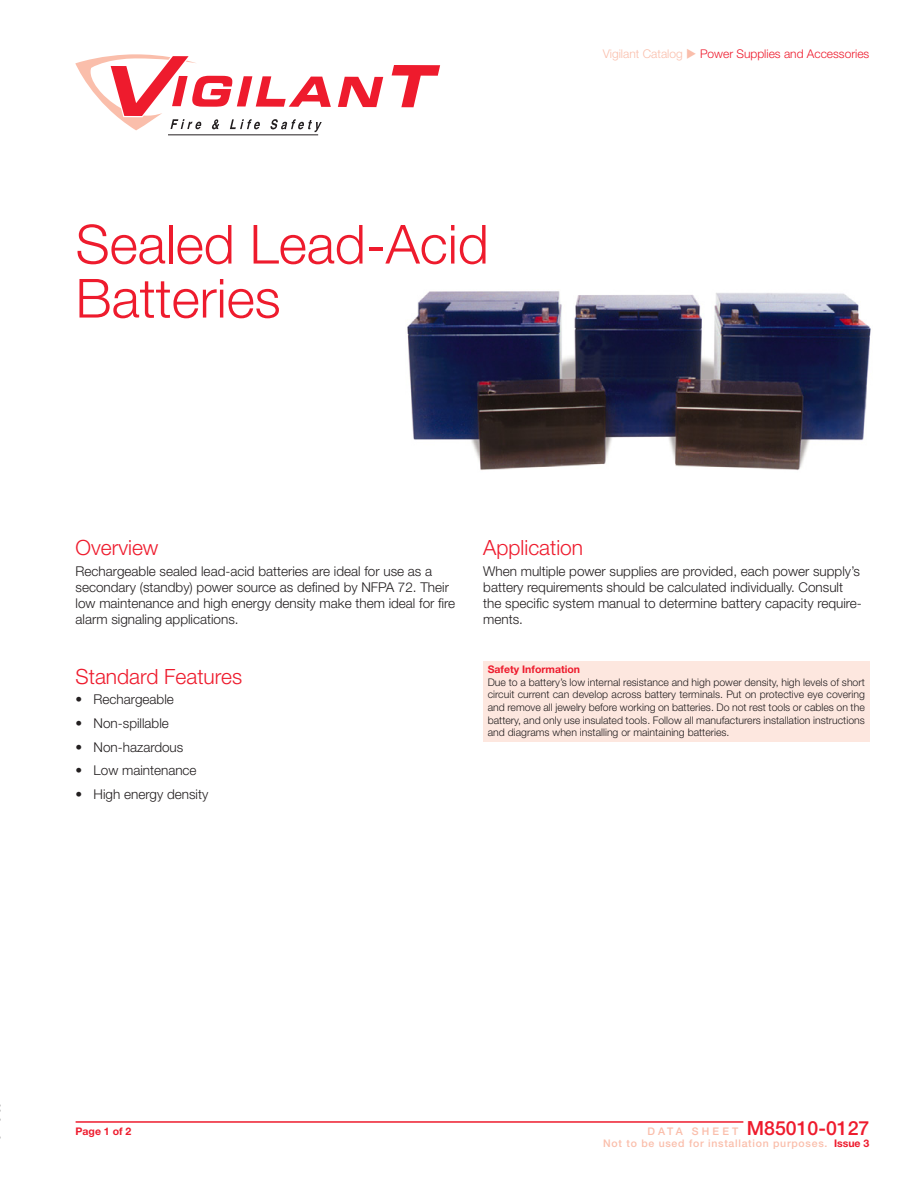
<style>
.page{position:relative;width:918px;height:1188px;background:#fff}
.page>*{position:absolute;margin:0;border:0;box-sizing:border-box;transform-origin:0 0}
.t1{font:300 54px/54px "Helvetica Neue LT Std";color:#ee1b2d}
.HEAD{font:300 21px "Helvetica Neue LT Std";color:#ee1b2d}
.t2{font:500 19.5px "Helvetica Neue LT Std";color:#ee1b2d}
.BODY{font:300 13.5px/16.2px "Helvetica Neue LT Std";color:#231f20}
.Features{font:300 13.5px "Helvetica Neue LT Std";color:#231f20}
.t3{font:300 12px "Helvetica Neue LT Std";color:#ee1b2d}
.t4{font:300 10.5px/12.6px "Helvetica Neue LT Std";color:#231f20}
.t5{font:500 10.5px "Helvetica Neue LT Std";letter-spacing:.07em;color:#fabeab}
.t6{font:700 10.5px "Helvetica Neue LT Std";color:#ee1b2d}
.s1{color:#fabeab}
.s2{font-weight:700;color:#ee1b2d}
.s3{font-size:10.5px;color:#fabeab}
</style>
<div class="page">
<hr style="left:76px;top:1121px;width:667px;height:2px;background:#ee1b2d">
<svg style="left:338px;top:77px;width:45px;height:30px"></svg>
<svg style="left:392px;top:65px;width:48px;height:42px"></svg>
<hr style="left:168px;top:135px;width:150px;height:1px;background:#231f20">
<svg style="left:75px;top:54px;width:256px;height:78px"></svg>
<img style="left:407px;top:291px;width:464px;height:179px">
<div style="left:483px;top:661px;width:386px;height:81px;background:#fde7df"></div>
<p class="t1" style="left:76px;top:216px;width:415px">Sealed Lead-Acid<br>Batteries</p>
<p class="t3" style="left:603px;top:47px;width:268px"><span class="s1">Vigilant Catalog</span> <span class="s1">◆</span> Power Supplies and Accessories</p>
<p class="HEAD" style="left:76px;top:535px;width:84px">Overview</p>
<p class="BODY" style="left:76px;top:563px;width:381px">Rechargeable sealed lead-acid batteries are ideal for use as a secondary (standby) power source as defined by NFPA 72. Their low maintenance and high energy density make them ideal for fire alarm signaling applications.</p>
<p class="HEAD" style="left:76px;top:663px;width:168px">Standard Features</p>
<p class="Features" style="left:76px;top:691px;width:100px">• Rechargeable</p>
<p class="Features" style="left:76px;top:715px;width:95px">• Non-spillable</p>
<p class="Features" style="left:76px;top:739px;width:109px">• Non-hazardous</p>
<p class="Features" style="left:76px;top:762px;width:123px">• Low maintenance</p>
<p class="Features" style="left:76px;top:786px;width:134px">• High energy density</p>
<p class="HEAD" style="left:483px;top:535px;width:101px">Application</p>
<p class="BODY" style="left:483px;top:563px;width:380px">When multiple power supplies are provided, each power supply’s battery requirements should be calculated individually. Consult the specific system manual to determine battery capacity require&shy;ments.</p>
<p class="t4" style="left:488px;top:663px;width:379px"><span class="s2">Safety Information<br></span>Due to a battery’s low internal resistance and high power density, high levels of short circuit current can develop across battery terminals. Put on protective eye covering and remove all jewelry before working on batteries. Do not rest tools or cables on the battery, and only use insulated tools. Follow all manufacturers installation instructions and diagrams when installing or maintaining batteries.</p>
<p class="t6" style="left:76px;top:1124px;width:57px">Page 1 of 2</p>
<p class="t2" style="left:647px;top:1116px;width:224px"><span class="s3">D A T A S H E E T</span> M85010-0127</p>
<p class="t5" style="left:603px;top:1137px;width:268px">Not to be used for installation purposes. <span class="s2">Issue 3</span></p>
</div>
